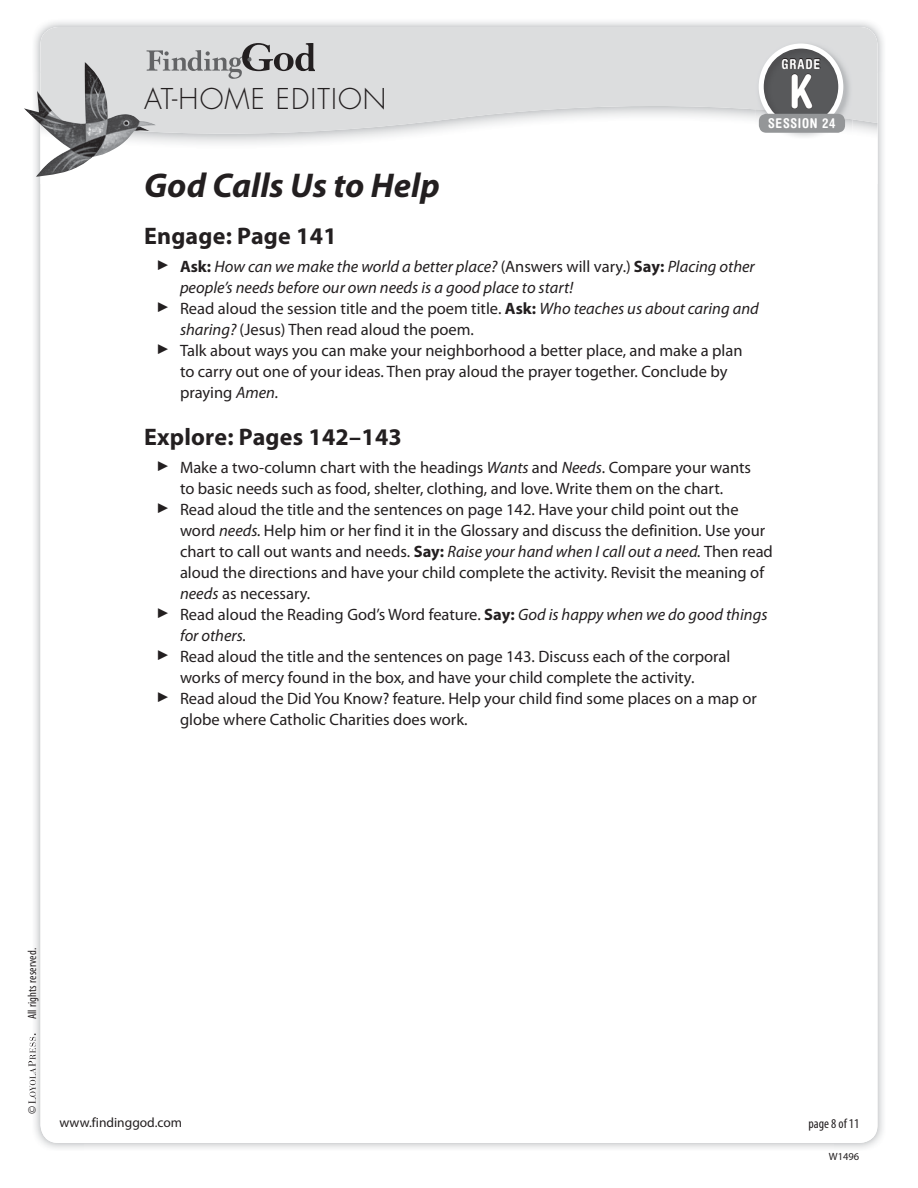
<style>
.page{position:relative;width:918px;height:1188px;background:#fff}
.page>*{position:absolute;margin:0;border:0;box-sizing:border-box;transform-origin:0 0}
.t1{font:700 condensed 46.2px "Helvetica Rounded LT Std";color:#fff}
.t2{font:italic 700 34.5px "Myriad Pro";color:#231f20}
.t3{font:300 27.9px "Futura Std";letter-spacing:.04em;color:#231f20}
.t4{font:700 24px "Myriad Pro";letter-spacing:.01em;color:#231f20}
.t5{font:16.5px "Myriad Pro";color:#231f20}
.t6{font:italic 16.5px "Myriad Pro";color:#231f20}
.t7{font:700 condensed 13.65px "Helvetica Rounded LT Std";letter-spacing:.06em;color:#fff}
.t8{font:13.5px "Myriad Pro";color:#231f20}
.t9{font:condensed 13.5px "Myriad Pro";color:#231f20}
.t10{font:700 condensed 13.5px "Helvetica Rounded LT Std";letter-spacing:.05em;color:#fff}
.t11{font:condensed 12px "Myriad Pro";letter-spacing:.01em;color:#231f20}
.t12{font:10.5px "Myriad Pro";color:#231f20}
.s1{font-weight:700;font-style:normal}
.s2{font-style:normal}
.s3{font-weight:700}
.s4{font-style:italic}
</style>
<div class="page">
<img style="left:834px;top:71px;width:51px;height:1078px">
<div style="left:40px;top:27px;width:837px;height:1116px;background:#fff;border-radius:18px"></div>
<svg style="left:40px;top:27px;width:838px;height:144px;fill:#dcddde"></svg>
<svg style="left:147px;top:44px;width:168px;height:35px;background:#b5b5b7"></svg>
<img style="left:756px;top:119px;width:96px;height:20px">
<img style="left:756px;top:41px;width:96px;height:78px">
<div style="left:759px;top:114px;width:86px;height:19px;background:#949698;border-radius:8px"></div>
<svg style="left:28px;top:1034px;width:8px;height:70px"></svg>
<svg style="left:759px;top:44px;width:84px;height:86px"></svg>
<img style="left:24px;top:62px;width:132px;height:115px">
<h3 class="t3" style="left:144px;top:82px;width:244px">AT-HOME EDITION</h3>
<p class="t7" style="left:782px;top:55px;width:40px">GRADE</p>
<h1 class="t1" style="left:789px;top:63px;width:25px">K</h1>
<p class="t10" style="left:768px;top:115px;width:69px">SESSION 24</p>
<h2 class="t2" style="left:144px;top:166px;width:297px">God Calls Us to Help</h2>
<h3 class="t4" style="left:144px;top:222px;width:194px">Engage: Page 141</h3>
<p class="t6" style="left:157px;top:257px;width:599px">▶ <span class="s1">Ask:</span> How can we make the world a better place? <span class="s2">(Answers will vary.)</span> <span class="s1">Say:</span> Placing other</p>
<p class="t6" style="left:180px;top:278px;width:395px">people’s needs before our own needs is a good place to start!</p>
<p class="t5" style="left:157px;top:299px;width:603px">▶ Read aloud the session title and the poem title. <span class="s3">Ask:</span> <span class="s4">Who teaches us about caring and</span></p>
<p class="t5" style="left:180px;top:320px;width:295px"><span class="s4">sharing?</span> (Jesus) Then read aloud the poem.</p>
<p class="t5" style="left:157px;top:341px;width:587px">▶ Talk about ways you can make your neighborhood a better place, and make a plan</p>
<p class="t5" style="left:180px;top:362px;width:549px">to carry out one of your ideas. Then pray aloud the prayer together. Conclude by</p>
<p class="t5" style="left:180px;top:383px;width:100px">praying <span class="s4">Amen.</span></p>
<h3 class="t4" style="left:144px;top:423px;width:259px">Explore: Pages 142–143</h3>
<p class="t5" style="left:157px;top:458px;width:595px">▶ Make a two-column chart with the headings <span class="s4">Wants</span> and <span class="s4">Needs</span>. Compare your wants</p>
<p class="t5" style="left:180px;top:479px;width:545px">to basic needs such as food, shelter, clothing, and love. Write them on the chart.</p>
<p class="t5" style="left:157px;top:500px;width:583px">▶ Read aloud the title and the sentences on page 142. Have your child point out the</p>
<p class="t5" style="left:180px;top:521px;width:587px">word <span class="s4">needs.</span> Help him or her find it in the Glossary and discuss the definition. Use your</p>
<p class="t5" style="left:180px;top:542px;width:594px">chart to call out wants and needs. <span class="s3">Say:</span> <span class="s4">Raise your hand when I call out a need.</span> Then read</p>
<p class="t5" style="left:180px;top:563px;width:586px">aloud the directions and have your child complete the activity. Revisit the meaning of</p>
<p class="t5" style="left:180px;top:584px;width:132px"><span class="s4">needs</span> as necessary.</p>
<p class="t5" style="left:158px;top:605px;width:612px">▶ Read aloud the Reading God’s Word feature. <span class="s3">Say:</span> <span class="s4">God is happy when we do good things</span></p>
<p class="t6" style="left:180px;top:626px;width:68px">for others.</p>
<p class="t5" style="left:158px;top:647px;width:574px">▶ Read aloud the title and the sentences on page 143. Discuss each of the corporal</p>
<p class="t5" style="left:180px;top:668px;width:516px">works of mercy found in the box, and have your child complete the activity.</p>
<p class="t5" style="left:158px;top:689px;width:601px">▶ Read aloud the Did You Know? feature. Help your child find some places on a map or</p>
<p class="t5" style="left:180px;top:710px;width:289px">globe where Catholic Charities does work.</p>
<p class="t11" style="left:26px;top:1019px;width:73px;rotate:-90deg">All rights reserved.</p>
<p class="t11" style="left:26px;top:1114px;width:10px;rotate:-90deg">©</p>
<p class="t8" style="left:60px;top:1115px;width:124px">www.findinggod.com</p>
<p class="t9" style="left:809px;top:1116px;width:52px">page 8 of 11</p>
<p class="t12" style="left:829px;top:1151px;width:32px">W1496</p>
</div>
